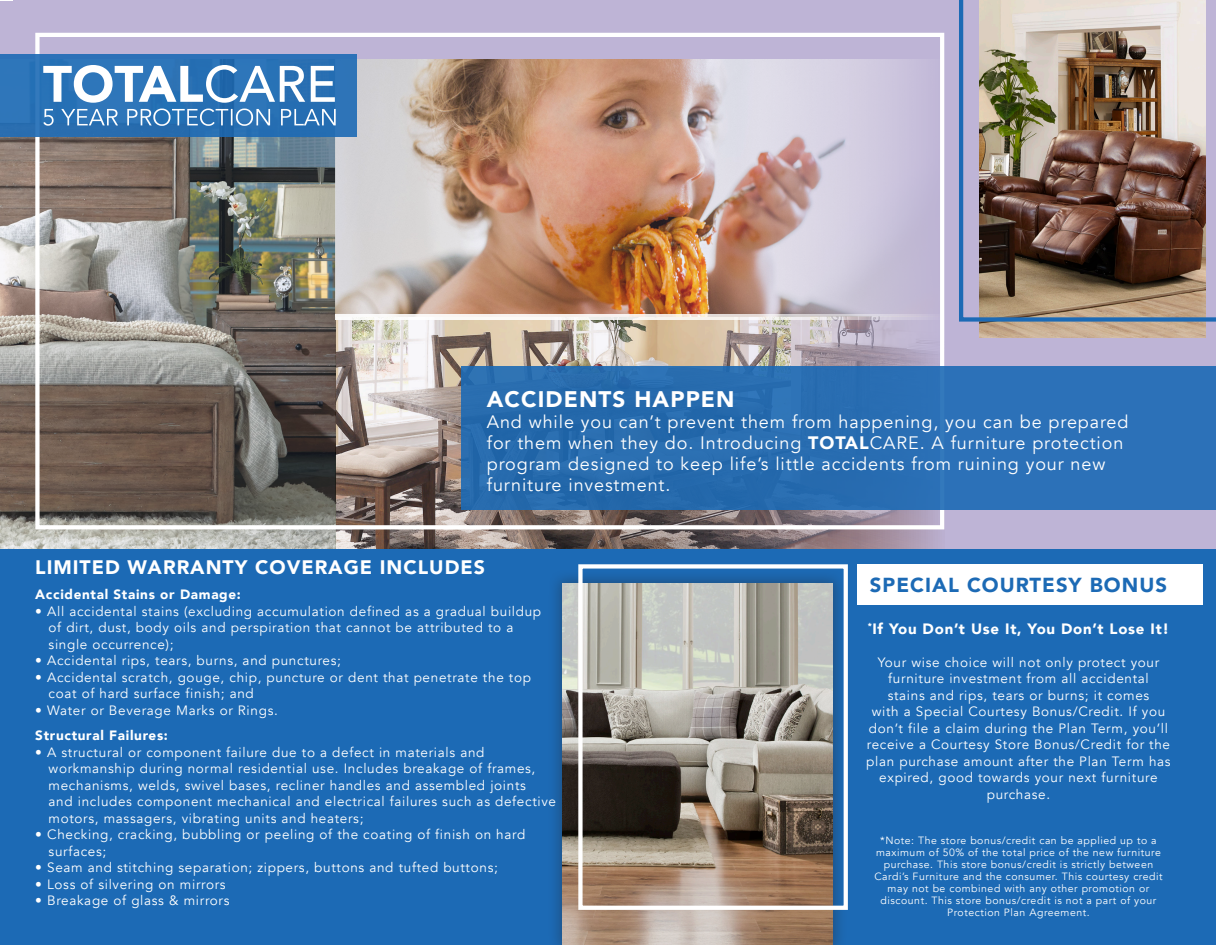
<style>
.page{position:relative;width:1216px;height:945px;background:#fff}
.page>*{position:absolute;margin:0;border:0;box-sizing:border-box;transform-origin:0 0}
.t1{font:900 22.5px "Avenir";letter-spacing:.05em;color:#fff}
.t2{font:900 20.25px "Avenir";letter-spacing:.05em;color:#1c6ab5}
.t3{font:900 19.5px "Avenir";letter-spacing:.05em;color:#fff}
.t4{font:18px/21px "Avenir";letter-spacing:.05em;color:#fff}
.t5{font:900 15px "Avenir";letter-spacing:.05em;color:#fff}
.t6{font:13.5px/16.5px "Avenir";letter-spacing:.05em;color:#fff;text-align:center}
.t7{font:900 13.5px "Avenir";letter-spacing:.05em;color:#fff}
.t8{font:10.5px/12px "Avenir";letter-spacing:.05em;color:#fff;text-align:center}
.s1{font-weight:900}
</style>
<div class="page">
<div style="left:14px;top:1px;width:1201px;height:944px;background:#beb4d6"></div>
<div style="left:0;top:1px;width:810px;height:598px;background:#beb4d6"></div>
<img style="left:0;top:59px;width:944px;height:490px">
<div style="left:35px;top:33px;width:909px;height:496px;border:4px solid #fff"></div>
<div style="left:0;top:54px;width:357px;height:82px;background:#2c71b8"></div>
<img style="left:979px;top:322px;width:226px;height:16px">
<img style="left:958px;top:0;width:257px;height:322px">
<div style="left:461px;top:367px;width:754px;height:143px;background:#2b6fb3"></div>
<svg style="left:43px;top:65px;width:292px;height:38px"></svg>
<div style="left:0;top:549px;width:1215px;height:396px;background:#1c6ab5"></div>
<div style="left:548px;top:569px;width:299px;height:376px;background:#231f20;opacity:.36"></div>
<img style="left:563px;top:584px;width:269px;height:361px">
<div style="left:578px;top:564px;width:269px;height:346px;border:4px solid #fff"></div>
<div style="left:857px;top:564px;width:345px;height:41px;background:#fff"></div>
<svg style="left:336px;top:314px;width:608px;height:6px"></svg>
<svg style="left:43px;top:109px;width:293px;height:17px"></svg>
<p class="t1" style="left:487px;top:380px;width:249px">ACCIDENTS HAPPEN</p>
<p class="t4" style="left:487px;top:412px;width:643px">And while you can’t prevent them from happening, you can be prepared for them when they do. Introducing <span class="s1">TOTAL</span>CARE. A furniture protection program designed to keep life’s little accidents from ruining your new furniture investment.</p>
<p class="t3" style="left:35px;top:550px;width:451px">LIMITED WARRANTY COVERAGE INCLUDES</p>
<p class="t7" style="left:35px;top:583px;width:207px">Accidental Stains or Damage:</p>
<p class="t6" style="left:35px;top:603px;width:507px">• All accidental stains (excluding accumulation defined as a gradual buildup</p>
<p class="t6" style="left:49px;top:620px;width:466px">of dirt, dust, body oils and perspiration that cannot be attributed to a</p>
<p class="t6" style="left:49px;top:636px;width:126px">single occurrence);</p>
<p class="t6" style="left:35px;top:653px;width:307px">• Accidental rips, tears, burns, and punctures;</p>
<p class="t6" style="left:35px;top:669px;width:497px">• Accidental scratch, gouge, chip, puncture or dent that penetrate the top</p>
<p class="t6" style="left:49px;top:686px;width:207px">coat of hard surface finish; and</p>
<p class="t6" style="left:35px;top:702px;width:244px">• Water or Beverage Marks or Rings.</p>
<p class="t7" style="left:35px;top:724px;width:134px">Structural Failures:</p>
<p class="t6" style="left:35px;top:744px;width:450px">• A structural or component failure due to a defect in materials and</p>
<p class="t6" style="left:49px;top:761px;width:488px">workmanship during normal residential use. Includes breakage of frames,</p>
<p class="t6" style="left:49px;top:777px;width:479px">mechanisms, welds, swivel bases, recliner handles and assembled joints</p>
<p class="t6" style="left:49px;top:794px;width:509px">and includes component mechanical and electrical failures such as defective</p>
<p class="t6" style="left:49px;top:810px;width:316px">motors, massagers, vibrating units and heaters;</p>
<p class="t6" style="left:35px;top:827px;width:491px">• Checking, cracking, bubbling or peeling of the coating of finish on hard</p>
<p class="t6" style="left:49px;top:843px;width:59px">surfaces;</p>
<p class="t6" style="left:35px;top:860px;width:464px">• Seam and stitching separation; zippers, buttons and tufted buttons;</p>
<p class="t6" style="left:35px;top:876px;width:192px">• Loss of silvering on mirrors</p>
<p class="t6" style="left:35px;top:893px;width:196px">• Breakage of glass &amp; mirrors</p>
<p class="t2" style="left:870px;top:567px;width:298px">SPECIAL COURTESY BONUS</p>
<p class="t5" style="left:867px;top:616px;width:303px"><sup>*</sup>If You Don’t Use It, You Don’t Lose It!</p>
<p class="t6" style="left:866px;top:654px;width:306px">Your wise choice will not only protect your furniture investment from all accidental<br>stains and rips, tears or burns; it comes<br>with a Special Courtesy Bonus/Credit. If you don’t file a claim during the Plan Term, you’ll receive a Courtesy Store Bonus/Credit for the plan purchase amount after the Plan Term has expired, good towards your next furniture purchase.</p>
<p class="t8" style="left:874px;top:834px;width:290px">*Note: The store bonus/credit can be applied up to a maximum of 50% of the total price of the new furniture purchase. This store bonus/credit is strictly between Cardi’s Furniture and the consumer. This courtesy credit may not be combined with any other promotion or discount. This store bonus/credit is not a part of your Protection Plan Agreement.</p>
</div>
